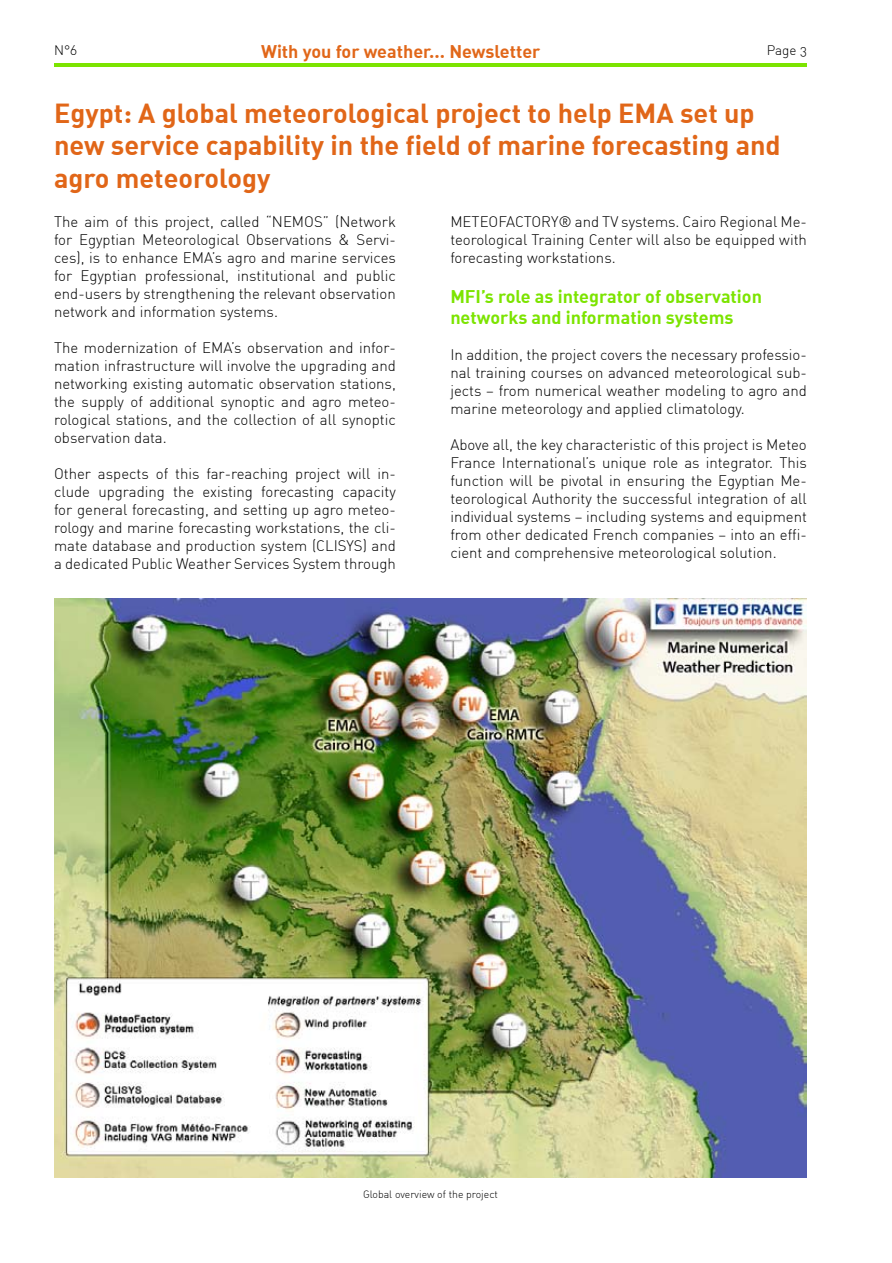
<style>
.page{position:relative;width:892px;height:1263px;background:#fff}
.page>*{position:absolute;margin:0;border:0;box-sizing:border-box;transform-origin:0 0}
.t1{font:27px/32.4px "DIN Bold Alternate";color:#e16618}
.t2{font:18px/21.6px "DIN Bold Alternate";color:#7ce400}
.t3{font:18px "DIN Bold Alternate";color:#e16719}
.t4{font:15px/18px "DIN Light Alternate";color:#000;text-align:justify}
.t5{font:13.5px "DIN Light Alternate";color:#000}
.t6{font:10.5px "DIN Light Alternate";color:#000}
</style>
<div class="page">
<img style="left:54px;top:598px;width:753px;height:580px">
<hr style="left:54px;top:64px;width:753px;height:3px;background:#7ce400">
<p class="t5" style="left:54px;top:42px;width:25px">N°6</p>
<p class="t3" style="left:261px;top:40px;width:281px">With you for weather... Newsletter</p>
<p class="t5" style="left:767px;top:42px;width:42px">Page 3</p>
<h1 class="t1" style="left:54px;top:96px;width:728px">Egypt: A global meteorological project to help EMA set up new service capability in the field of marine forecasting and agro meteorology</h1>
<p class="t4" style="left:54px;top:213px;width:343px">The aim of this project, called “NEMOS” (Network for Egyptian Meteorological Observations &amp; Servi&shy;ces), is to enhance EMA’s agro and marine services for Egyptian professional, institutional and public end-users by strengthening the relevant observation network and information systems.</p>
<p class="t4" style="left:54px;top:339px;width:343px">The modernization of EMA’s observation and infor&shy;mation infrastructure will involve the upgrading and networking existing automatic observation stations, the supply of additional synoptic and agro meteo&shy;rological stations, and the collection of all synoptic observation data.</p>
<p class="t4" style="left:54px;top:465px;width:343px">Other aspects of this far-reaching project will in&shy;clude upgrading the existing forecasting capacity for general forecasting, and setting up agro meteo&shy;rology and marine forecasting workstations, the cli&shy;mate database and production system (CLISYS) and a dedicated Public Weather Services System through</p>
<p class="t4" style="left:450px;top:213px;width:358px">METEOFACTORY® and TV systems. Cairo Regional Me&shy;teorological Training Center will also be equipped with forecasting workstations.</p>
<p class="t2" style="left:450px;top:285px;width:313px">MFI’s role as integrator of observation networks and information systems</p>
<p class="t4" style="left:450px;top:346px;width:358px">In addition, the project covers the necessary professio&shy;nal training courses on advanced meteorological sub&shy;jects – from numerical weather modeling to agro and marine meteorology and applied climatology.</p>
<p class="t4" style="left:450px;top:436px;width:358px">Above all, the key characteristic of this project is Meteo France International’s unique role as integrator. This function will be pivotal in ensuring the Egyptian Me&shy;teorological Authority the successful integration of all individual systems – including systems and equipment from other dedicated French companies – into an effi&shy;cient and comprehensive meteorological solution.</p>
<p class="t6" style="left:363px;top:1187px;width:136px">Global overview of the project</p>
</div>
